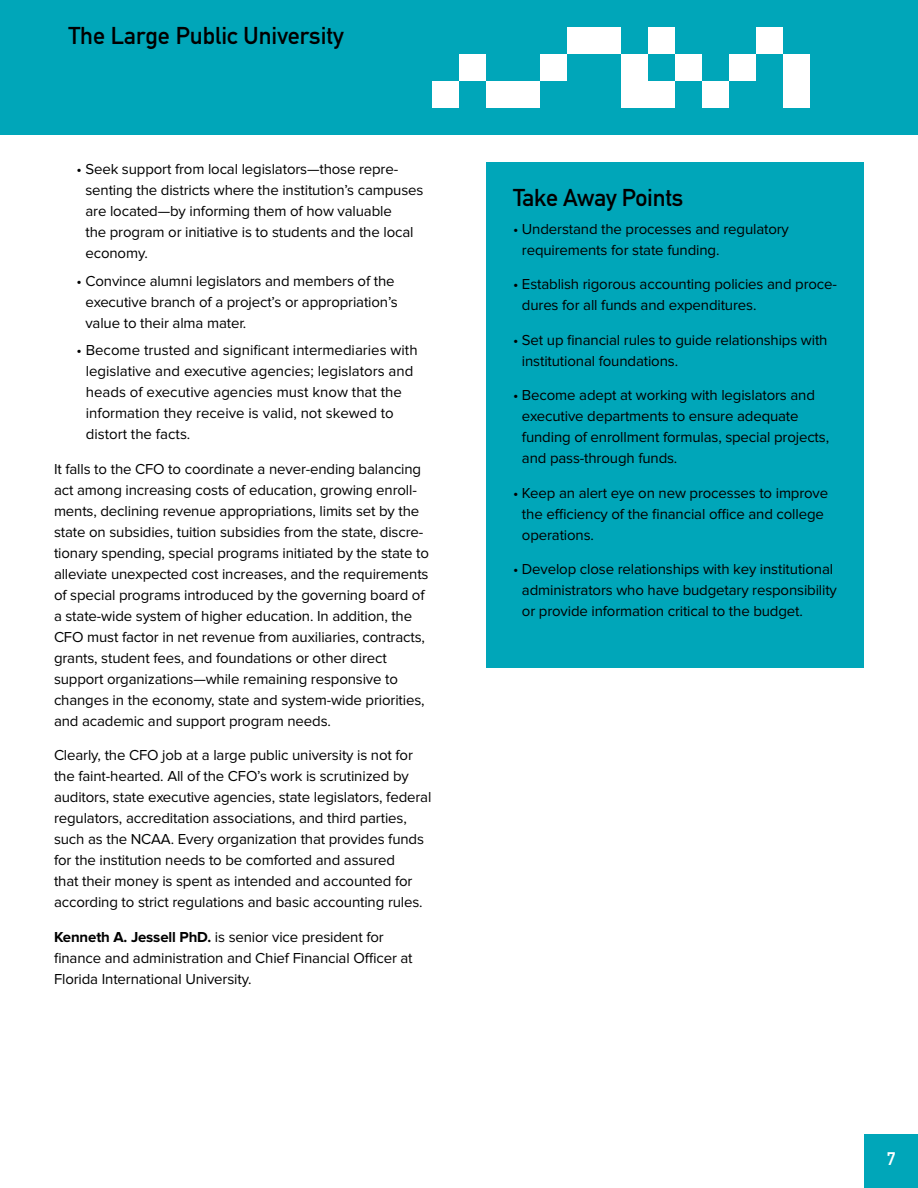
<style>
.page{position:relative;width:918px;height:1188px;background:#fff}
.page>*{position:absolute;margin:0;border:0;box-sizing:border-box;transform-origin:0 0}
.t1{font:24px "DIN Mittelschrift Std";color:#000}
.t2{font:18px "DIN Mittelschrift Std";color:#fff}
.t3{font:15px/21px "Proxima Nova";letter-spacing:-.01em;color:#000}
.s1{font-weight:700}
</style>
<div class="page">
<div style="left:864px;top:1134px;width:54px;height:54px;background:#00a6b9"></div>
<div style="left:0;top:0;width:918px;height:135px;background:#00a6b9"></div>
<div style="left:459px;top:54px;width:27px;height:27px;background:#fff"></div>
<div style="left:432px;top:81px;width:27px;height:27px;background:#fff"></div>
<div style="left:513px;top:81px;width:27px;height:27px;background:#fff"></div>
<div style="left:486px;top:81px;width:27px;height:27px;background:#fff"></div>
<div style="left:621px;top:81px;width:27px;height:27px;background:#fff"></div>
<div style="left:540px;top:54px;width:27px;height:27px;background:#fff"></div>
<div style="left:567px;top:27px;width:27px;height:27px;background:#fff"></div>
<div style="left:594px;top:27px;width:27px;height:27px;background:#fff"></div>
<div style="left:621px;top:54px;width:27px;height:27px;background:#fff"></div>
<div style="left:648px;top:27px;width:27px;height:27px;background:#fff"></div>
<div style="left:675px;top:54px;width:27px;height:27px;background:#fff"></div>
<div style="left:702px;top:81px;width:27px;height:27px;background:#fff"></div>
<div style="left:648px;top:81px;width:27px;height:27px;background:#fff"></div>
<div style="left:729px;top:54px;width:27px;height:27px;background:#fff"></div>
<div style="left:783px;top:81px;width:27px;height:27px;background:#fff"></div>
<div style="left:756px;top:27px;width:27px;height:27px;background:#fff"></div>
<div style="left:783px;top:54px;width:27px;height:27px;background:#fff"></div>
<div style="left:486px;top:162px;width:378px;height:505px;background:#00a6b9"></div>
<h1 class="t1" style="left:69px;top:22px;width:277px">The Large Public University</h1>
<p class="t3" style="left:85px;top:159px;width:340px;text-indent:-9px">• Seek support from local legislators—those repre&shy;senting the districts where the institution’s campuses are located—by informing them of how valuable<br>the program or initiative is to students and the local economy.</p>
<p class="t3" style="left:85px;top:270px;width:314px;text-indent:-9px">• Convince alumni legislators and members of the executive branch of a project’s or appropriation’s value to their alma mater.</p>
<p class="t3" style="left:86px;top:340px;width:333px;text-indent:-9px">• Become trusted and significant intermediaries with legislative and executive agencies; legislators and heads of executive agencies must know that the information they receive is valid, not skewed to distort the facts.</p>
<p class="t3" style="left:54px;top:459px;width:377px">It falls to the CFO to coordinate a never-ending balancing act among increasing costs of education, growing enroll&shy;ments, declining revenue appropriations, limits set by the state on subsidies, tuition subsidies from the state, discre&shy;tionary spending, special programs initiated by the state to alleviate unexpected cost increases, and the requirements of special programs introduced by the governing board of a state-wide system of higher education. In addition, the CFO must factor in net revenue from auxiliaries, contracts, grants, student fees, and foundations or other direct support organizations—while remaining responsive to changes in the economy, state and system-wide priorities, and academic and support program needs.</p>
<p class="t3" style="left:54px;top:745px;width:379px">Clearly, the CFO job at a large public university is not for the faint-hearted. All of the CFO’s work is scrutinized by auditors, state executive agencies, state legislators, federal regulators, accreditation associations, and third parties, such as the NCAA. Every organization that provides funds for the institution needs to be comforted and assured<br>that their money is spent as intended and accounted for according to strict regulations and basic accounting rules.</p>
<p class="t3" style="left:54px;top:927px;width:360px"><span class="s1">Kenneth A. Jessell PhD.</span> is senior vice president for finance and administration and Chief Financial Officer at<br>Florida International University.</p>
<h1 class="t1" style="left:513px;top:184px;width:172px">Take Away Points</h1>
<p class="t3" style="left:522px;top:219px;width:269px;text-indent:-9px">• Understand the processes and regulatory requirements for state funding.</p>
<p class="t3" style="left:522px;top:274px;width:317px;text-indent:-9px">• Establish rigorous accounting policies and proce&shy;dures for all funds and expenditures.</p>
<p class="t3" style="left:522px;top:330px;width:307px;text-indent:-9px">• Set up financial rules to guide relationships with institutional foundations.</p>
<p class="t3" style="left:522px;top:385px;width:309px;text-indent:-9px">• Become adept at working with legislators and executive departments to ensure adequate funding of enrollment formulas, special projects, and pass-through funds.</p>
<p class="t3" style="left:522px;top:483px;width:308px;text-indent:-9px">• Keep an alert eye on new processes to improve the efficiency of the financial office and college operations.</p>
<p class="t3" style="left:522px;top:559px;width:317px;text-indent:-9px">• Develop close relationships with key institutional administrators who have budgetary responsibility or provide information critical to the budget.</p>
<p class="t2" style="left:887px;top:1148px;width:10px">7</p>
</div>
